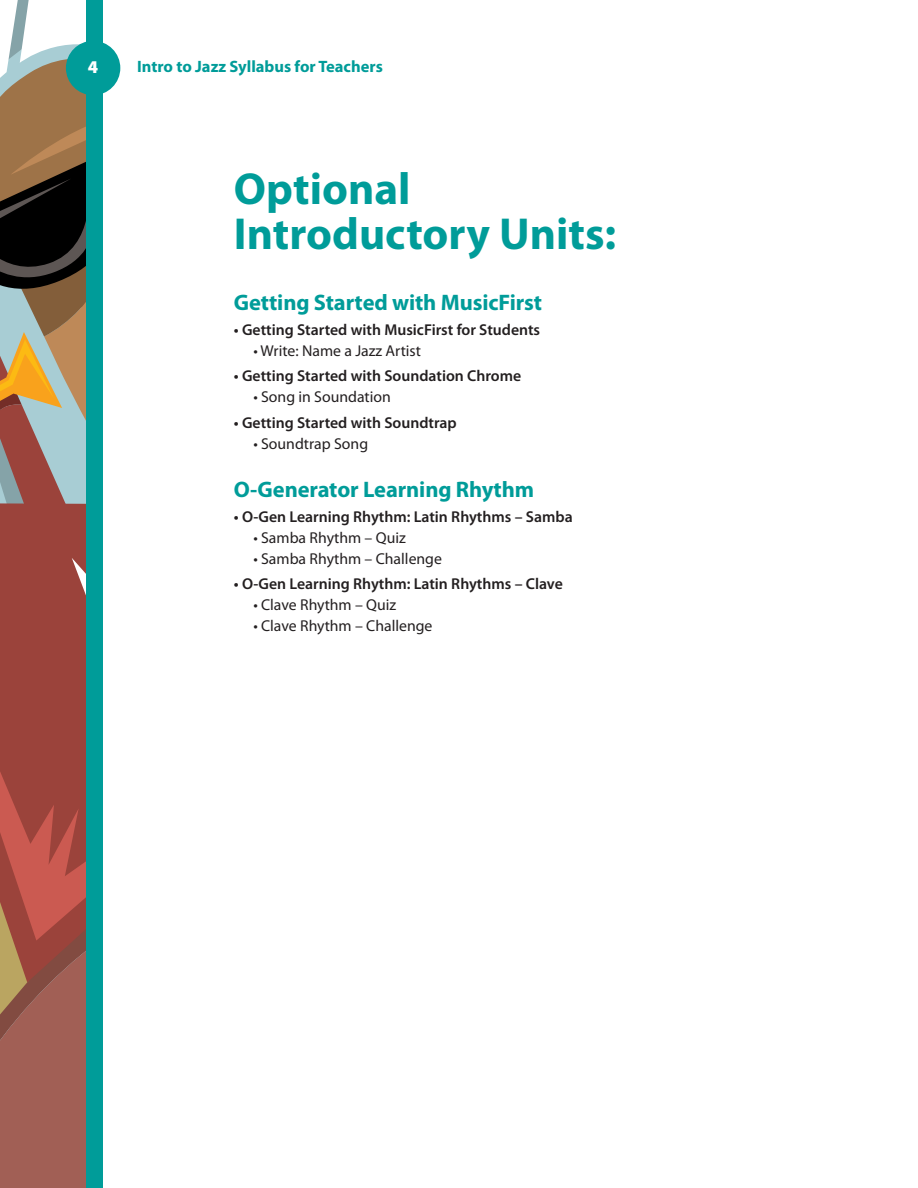
<style>
.page{position:relative;width:918px;height:1188px;background:#fff}
.page>*{position:absolute;margin:0;border:0;box-sizing:border-box;transform-origin:0 0}
.t1{font:700 45px/45px "Myriad Pro";color:#009c99}
.t2{font:700 22.5px "Myriad Pro";letter-spacing:-.005em;color:#009c99}
.t3{font:900 18px "Myriad Pro";color:#fff}
.t4{font:700 16.5px "Myriad Pro";color:#009c99}
.t5{font:600 15.75px "Myriad Pro";color:#231f20}
.t6{font:15.75px "Myriad Pro";color:#231f20}
</style>
<div class="page">
<div style="left:85px;top:0;width:17px;height:1188px;background:#009c99"></div>
<svg style="left:0;top:0;width:85px;height:1188px;background:#9a6355"></svg>
<div style="left:66px;top:41px;width:54px;height:54px;background:#009c99;border-radius:50%"></div>
<p class="t3" style="left:88px;top:55px;width:12px">4</p>
<p class="t4" style="left:137px;top:56px;width:247px">Intro to Jazz Syllabus for Teachers</p>
<h1 class="t1" style="left:234px;top:165px;width:384px">Optional<br>Introductory Units:</h1>
<h2 class="t2" style="left:234px;top:288px;width:310px">Getting Started with MusicFirst</h2>
<p class="t5" style="left:234px;top:320px;width:308px">• Getting Started with MusicFirst for Students</p>
<p class="t6" style="left:253px;top:341px;width:169px">• Write: Name a Jazz Artist</p>
<p class="t5" style="left:234px;top:366px;width:289px">• Getting Started with Soundation Chrome</p>
<p class="t6" style="left:253px;top:387px;width:139px">• Song in Soundation</p>
<p class="t5" style="left:234px;top:412px;width:224px">• Getting Started with Soundtrap</p>
<p class="t6" style="left:253px;top:434px;width:116px">• Soundtrap Song</p>
<h2 class="t2" style="left:234px;top:474px;width:302px">O-Generator Learning Rhythm</h2>
<p class="t5" style="left:234px;top:507px;width:340px">• O-Gen Learning Rhythm: Latin Rhythms – Samba</p>
<p class="t6" style="left:253px;top:528px;width:154px">• Samba Rhythm – Quiz</p>
<p class="t6" style="left:253px;top:549px;width:190px">• Samba Rhythm – Challenge</p>
<p class="t5" style="left:234px;top:574px;width:331px">• O-Gen Learning Rhythm: Latin Rhythms – Clave</p>
<p class="t6" style="left:253px;top:595px;width:144px">• Clave Rhythm – Quiz</p>
<p class="t6" style="left:253px;top:616px;width:181px">• Clave Rhythm – Challenge</p>
</div>
